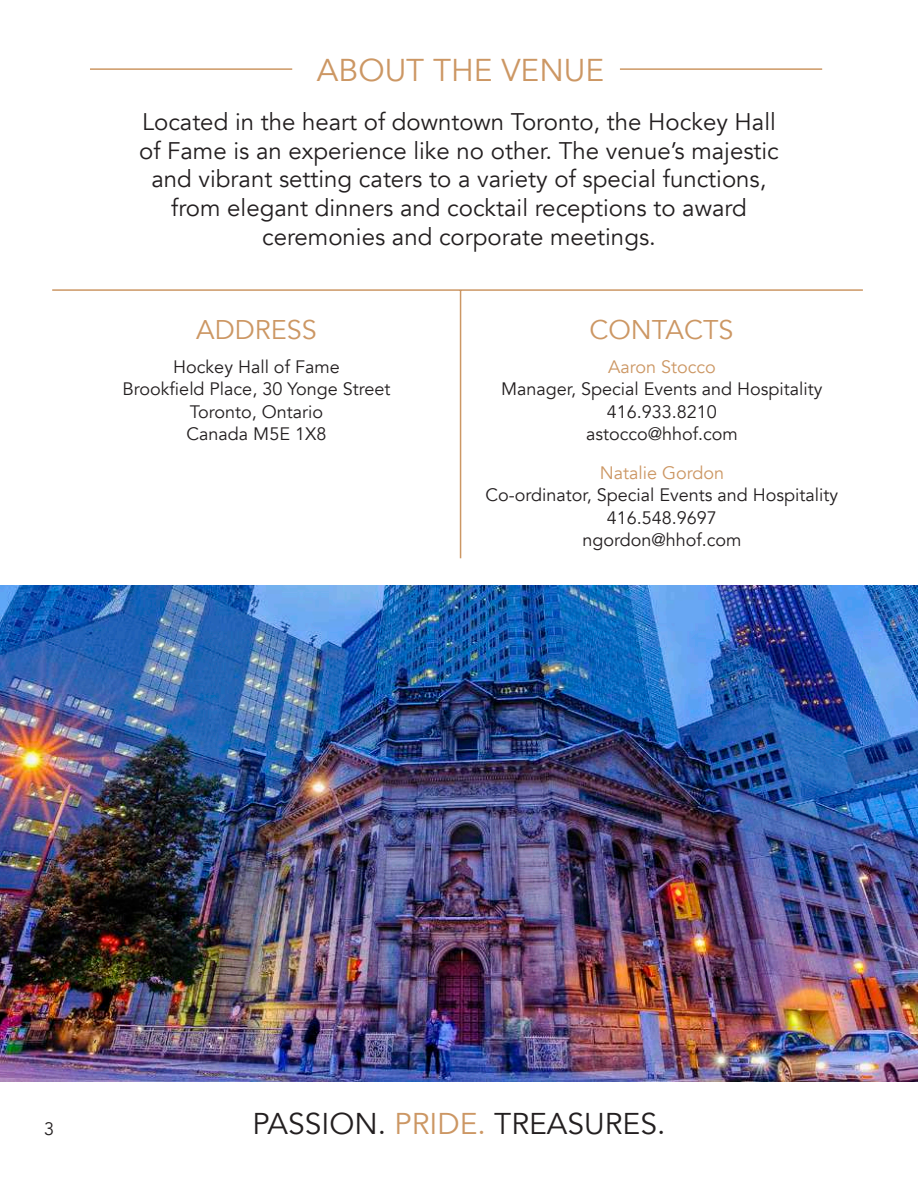
<style>
.page{position:relative;width:918px;height:1188px;background:#fff}
.page>*{position:absolute;margin:0;border:0;box-sizing:border-box;transform-origin:0 0}
.t1{font:31.5px "Avenir";color:#cc9764}
.t2{font:30px "Avenir";color:#231f20}
.t3{font:27px "Avenir";color:#cc9764}
.t4{font:24px/28.8px "Avenir";color:#231f20;text-align:center}
.t5{font:18px/22.5px "Avenir";color:#231f20;text-align:center}
.t6{font:18px "Avenir";color:#cc9764}
.s1{color:#cc9764}
</style>
<div class="page">
<img style="left:0;top:585px;width:918px;height:497px">
<hr style="left:620px;top:68px;width:202px;height:2px;background:#cc9764">
<hr style="left:90px;top:68px;width:202px;height:2px;background:#cc9764">
<hr style="left:52px;top:289px;width:811px;height:2px;background:#cc9764">
<hr style="left:460px;top:290px;width:1px;height:268px;background:#cc9764">
<h1 class="t1" style="left:317px;top:52px;width:289px">ABOUT THE VENUE</h1>
<p class="t4" style="left:139px;top:108px;width:641px">Located in the heart of downtown Toronto, the Hockey Hall of Fame is an experience like no other. The venue’s majestic and vibrant setting caters to a variety of special functions, from elegant dinners and cocktail receptions to award ceremonies and corporate meetings.</p>
<p class="t3" style="left:196px;top:313px;width:122px">ADDRESS</p>
<p class="t3" style="left:589px;top:313px;width:146px">CONTACTS</p>
<p class="t5" style="left:123px;top:355px;width:269px">Hockey Hall of Fame<br>Brookfield Place, 30 Yonge Street<br>Toronto, Ontario<br>Canada M5E 1X8</p>
<p class="t6" style="left:608px;top:356px;width:109px">Aaron Stocco</p>
<p class="t5" style="left:501px;top:378px;width:323px">Manager, Special Events and Hospitality<br>416.933.8210<br>astocco@hhof.com</p>
<p class="t6" style="left:600px;top:462px;width:126px">Natalie Gordon</p>
<p class="t5" style="left:486px;top:484px;width:354px">Co-ordinator, Special Events and Hospitality<br>416.548.9697<br>ngordon@hhof.com</p>
<p class="t5" style="left:44px;top:1118px;width:12px">3</p>
<p class="t2" style="left:253px;top:1106px;width:414px">PASSION. <span class="s1">PRIDE.</span> TREASURES.</p>
</div>
